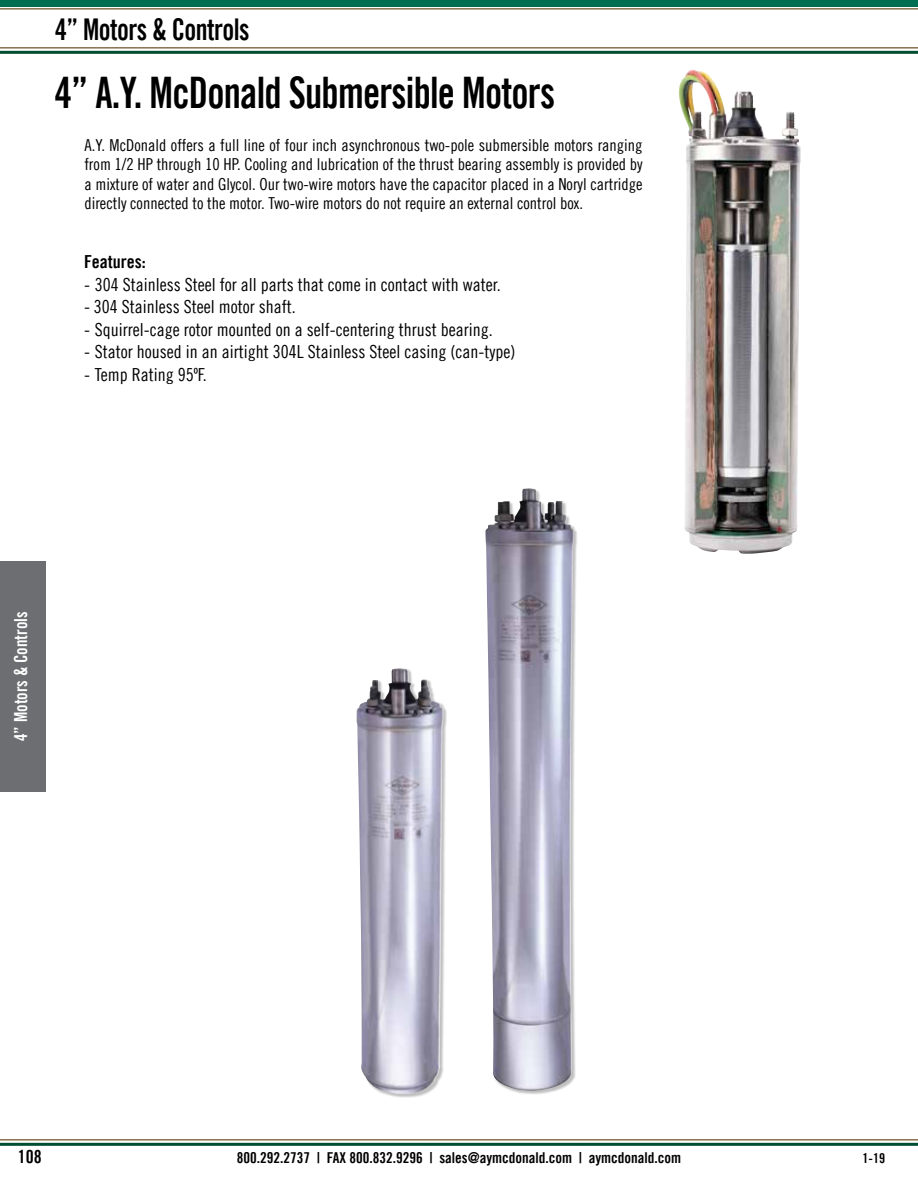
<style>
.page{position:relative;width:918px;height:1188px;background:#fff}
.page>*{position:absolute;margin:0;border:0;box-sizing:border-box;transform-origin:0 0}
.t1{font:43.5px "Trade Gothic LT Bold Cond Twenty";letter-spacing:-.02em;color:#000;scale:.89 1}
.t2{font:30px "Trade Gothic LT Bold Cond Twenty";letter-spacing:-.02em;color:#000;scale:.89 1}
.t3{font:18px "Trade Gothic LT Cond Eighteen";color:#000}
.t4{font:18px "Trade Gothic LT Bold Cond Twenty";color:#fff;scale:.94 1}
.t5{font:18px "Trade Gothic LT Bold Cond Twenty";color:#000}
.t6{font:16.5px/19.5px "Trade Gothic LT Cond Eighteen";color:#000;text-align:justify}
.t7{font:15px "Trade Gothic LT Bold Cond Twenty";color:#000}
.t8{font:13.5px "Trade Gothic LT Bold Cond Twenty";color:#000}
</style>
<div class="page">
<div style="left:0;top:561px;width:45px;height:230px;background:#6d6e71"></div>
<hr style="left:0;top:1143px;width:918px;height:3px;background:#004d32">
<hr style="left:0;top:51px;width:918px;height:3px;background:#004d32">
<hr style="left:0;top:1139px;width:918px;height:2px;background:#86704d">
<hr style="left:0;top:47px;width:918px;height:2px;background:#86704d">
<hr style="left:0;top:8px;width:918px;height:2px;background:#86704d">
<div style="left:0;top:0;width:918px;height:7px;background:#006f51"></div>
<div style="left:357px;top:669px;width:90px;height:429px;background:#000;opacity:.25"></div>
<img style="left:357px;top:669px;width:86px;height:425px">
<div style="left:486px;top:488px;width:92px;height:607px;background:#000;opacity:.25"></div>
<img style="left:485px;top:488px;width:56px;height:603px">
<img style="left:679px;top:71px;width:122px;height:483px">
<h2 class="t2" style="left:55px;top:11px;width:220px">4” Motors &amp; Controls</h2>
<h1 class="t1" style="left:55px;top:67px;width:564px">4” A.Y. McDonald Submersible Motors</h1>
<p class="t6" style="left:84px;top:135px;width:560px">A.Y. McDonald offers a full line of four inch asynchronous two-pole submersible motors ranging from 1/2 HP through 10 HP. Cooling and lubrication of the thrust bearing assembly is provided by a mixture of water and Glycol. Our two-wire motors have the capacitor placed in a Noryl cartridge directly connected to the motor. Two-wire motors do not require an external control box.</p>
<p class="t5" style="left:84px;top:251px;width:63px">Features:</p>
<p class="t3" style="left:84px;top:274px;width:418px">- 304 Stainless Steel for all parts that come in contact with water.</p>
<p class="t3" style="left:84px;top:296px;width:213px">- 304 Stainless Steel motor shaft.</p>
<p class="t3" style="left:84px;top:319px;width:410px">- Squirrel-cage rotor mounted on a self-centering thrust bearing.</p>
<p class="t3" style="left:84px;top:341px;width:433px">- Stator housed in an airtight 304L Stainless Steel casing (can-type)</p>
<p class="t3" style="left:84px;top:364px;width:124px">- Temp Rating 95ºF.</p>
<p class="t4" style="left:10px;top:741px;width:139px;rotate:-90deg">4” Motors &amp; Controls</p>
<p class="t5" style="left:18px;top:1146px;width:25px">108</p>
<p class="t7" style="left:237px;top:1148px;width:446px">800.292.2737 | FAX 800.832.9296 | sales@aymcdonald.com | aymcdonald.com</p>
<p class="t8" style="left:863px;top:1150px;width:24px">1-19</p>
</div>
